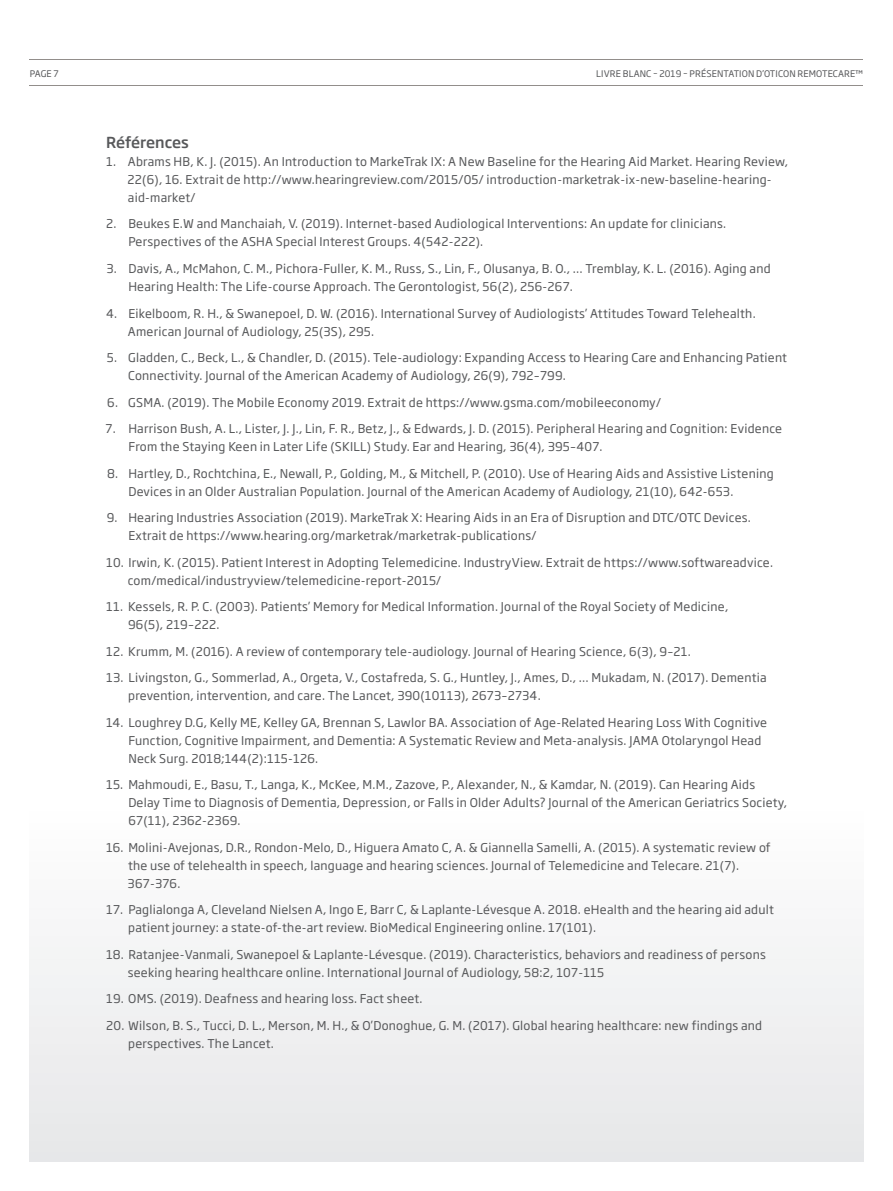
<style>
.page{position:relative;width:893px;height:1191px;background:#fff}
.page>*{position:absolute;margin:0;border:0;box-sizing:border-box;transform-origin:0 0}
.t1{font:500 15px "Soho Gothic Pro";letter-spacing:-.015em;color:#57585a}
.t2{font:12px/18px "Soho Gothic Pro";letter-spacing:.02em;color:#57585a}
.t3{font:9px "Soho Gothic Pro";letter-spacing:.015em;color:#57585a}
</style>
<div class="page">
<div style="left:30px;top:804px;width:833px;height:357px;background:#f2f3f4"></div>
<hr style="left:30px;top:85px;width:833px;height:1px;background:#928e8b">
<hr style="left:30px;top:60px;width:833px;height:1px;background:#928e8b">
<p class="t3" style="left:30px;top:66px;width:30px">PAGE 7</p>
<p class="t3" style="left:596px;top:66px;width:269px">LIVRE BLANC – 2019 – PRÉSENTATION D’OTICON REMOTECARE™</p>
<p class="t1" style="left:106px;top:131px;width:84px">Références</p>
<p class="t2" style="left:128px;top:152px;width:662px;text-indent:-21px">1. Abrams HB, K. J. (2015). An Introduction to MarkeTrak IX: A New Baseline for the Hearing Aid Market. Hearing Review,<br>22(6), 16. Extrait de http://www.hearingreview.com/2015/05/ introduction-marketrak-ix-new-baseline-hearing&shy;aid-market/</p>
<p class="t2" style="left:128px;top:214px;width:599px;text-indent:-22px">2. Beukes E.W and Manchaiah, V. (2019). Internet-based Audiological Interventions: An update for clinicians.<br>Perspectives of the ASHA Special Interest Groups. 4(542-222).</p>
<p class="t2" style="left:128px;top:259px;width:644px;text-indent:-22px">3. Davis, A., McMahon, C. M., Pichora-Fuller, K. M., Russ, S., Lin, F., Olusanya, B. O., … Tremblay, K. L. (2016). Aging and<br>Hearing Health: The Life-course Approach. The Gerontologist, 56(2), 256-267.</p>
<p class="t2" style="left:128px;top:303px;width:629px;text-indent:-22px">4. Eikelboom, R. H., &amp; Swanepoel, D. W. (2016). International Survey of Audiologists’ Attitudes Toward Telehealth.<br>American Journal of Audiology, 25(3S), 295.</p>
<p class="t2" style="left:128px;top:348px;width:660px;text-indent:-21px">5. Gladden, C., Beck, L., &amp; Chandler, D. (2015). Tele-audiology: Expanding Access to Hearing Care and Enhancing Patient<br>Connectivity. Journal of the American Academy of Audiology, 26(9), 792–799.</p>
<p class="t2" style="left:107px;top:392px;width:555px">6. GSMA. (2019). The Mobile Economy 2019. Extrait de https://www.gsma.com/mobileeconomy/</p>
<p class="t2" style="left:128px;top:419px;width:655px;text-indent:-23px">7. Harrison Bush, A. L., Lister, J. J., Lin, F. R., Betz, J., &amp; Edwards, J. D. (2015). Peripheral Hearing and Cognition: Evidence<br>From the Staying Keen in Later Life (SKILL) Study. Ear and Hearing, 36(4), 395–407.</p>
<p class="t2" style="left:128px;top:463px;width:647px;text-indent:-21px">8. Hartley, D., Rochtchina, E., Newall, P., Golding, M., &amp; Mitchell, P. (2010). Use of Hearing Aids and Assistive Listening<br>Devices in an Older Australian Population. Journal of the American Academy of Audiology, 21(10), 642-653.</p>
<p class="t2" style="left:128px;top:508px;width:624px;text-indent:-22px">9. Hearing Industries Association (2019). MarkeTrak X: Hearing Aids in an Era of Disruption and DTC/OTC Devices.<br>Extrait de https://www.hearing.org/marketrak/marketrak-publications/</p>
<p class="t2" style="left:128px;top:552px;width:647px;text-indent:-22px">10. Irwin, K. (2015). Patient Interest in Adopting Telemedicine. IndustryView. Extrait de https://www.softwareadvice. com/medical/industryview/telemedicine-report-2015/</p>
<p class="t2" style="left:128px;top:597px;width:602px;text-indent:-22px">11. Kessels, R. P. C. (2003). Patients’ Memory for Medical Information. Journal of the Royal Society of Medicine,<br>96(5), 219–222.</p>
<p class="t2" style="left:106px;top:641px;width:586px">12. Krumm, M. (2016). A review of contemporary tele-audiology. Journal of Hearing Science, 6(3), 9–21.</p>
<p class="t2" style="left:128px;top:668px;width:640px;text-indent:-22px">13. Livingston, G., Sommerlad, A., Orgeta, V., Costafreda, S. G., Huntley, J., Ames, D., … Mukadam, N. (2017). Dementia prevention, intervention, and care. The Lancet, 390(10113), 2673–2734.</p>
<p class="t2" style="left:128px;top:712px;width:640px;text-indent:-22px">14. Loughrey D.G, Kelly ME, Kelley GA, Brennan S, Lawlor BA. Association of Age-Related Hearing Loss With Cognitive<br>Function, Cognitive Impairment, and Dementia: A Systematic Review and Meta-analysis. JAMA Otolaryngol Head<br>Neck Surg. 2018;144(2):115-126.</p>
<p class="t2" style="left:128px;top:775px;width:660px;text-indent:-22px">15. Mahmoudi, E., Basu, T., Langa, K., McKee, M.M., Zazove, P., Alexander, N., &amp; Kamdar, N. (2019). Can Hearing Aids<br>Delay Time to Diagnosis of Dementia, Depression, or Falls in Older Adults? Journal of the American Geriatrics Society,<br>67(11), 2362-2369.</p>
<p class="t2" style="left:128px;top:837px;width:645px;text-indent:-22px">16. Molini-Avejonas, D.R., Rondon-Melo, D., Higuera Amato C, A. &amp; Giannella Samelli, A. (2015). A systematic review of the use of telehealth in speech, language and hearing sciences. Journal of Telemedicine and Telecare. 21(7).<br>367-376.</p>
<p class="t2" style="left:128px;top:900px;width:647px;text-indent:-22px">17. Paglialonga A, Cleveland Nielsen A, Ingo E, Barr C, &amp; Laplante-Lévesque A. 2018. eHealth and the hearing aid adult patient journey: a state-of-the-art review. BioMedical Engineering online. 17(101).</p>
<p class="t2" style="left:128px;top:944px;width:640px;text-indent:-22px">18. Ratanjee-Vanmali, Swanepoel &amp; Laplante-Lévesque. (2019). Characteristics, behaviors and readiness of persons seeking hearing healthcare online. International Journal of Audiology, 58:2, 107-115</p>
<p class="t2" style="left:106px;top:989px;width:318px">19. OMS. (2019). Deafness and hearing loss. Fact sheet.</p>
<p class="t2" style="left:128px;top:1015px;width:635px;text-indent:-22px">20. Wilson, B. S., Tucci, D. L., Merson, M. H., &amp; O’Donoghue, G. M. (2017). Global hearing healthcare: new findings and perspectives. The Lancet.</p>
</div>
